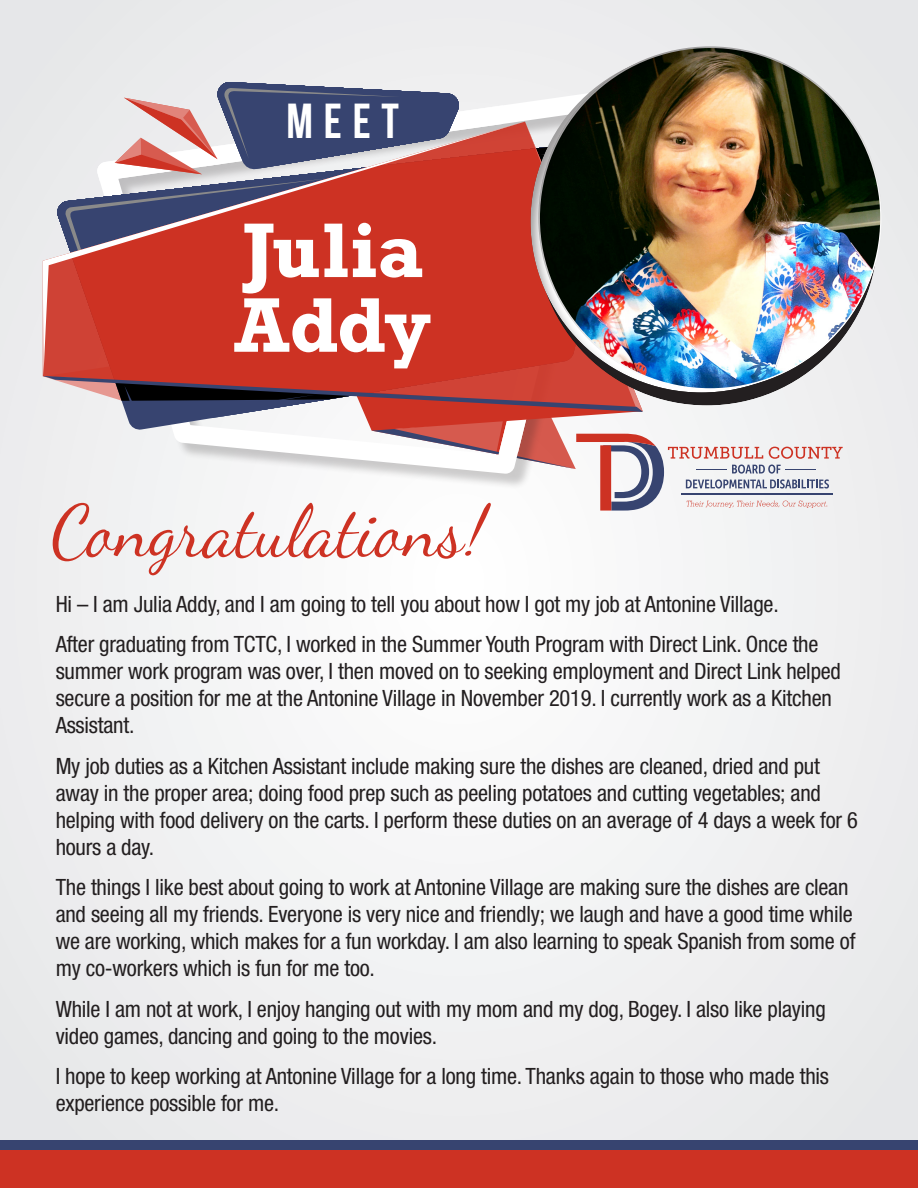
<style>
.page{position:relative;width:918px;height:1188px;background:#fff}
.page>*{position:absolute;margin:0;border:0;box-sizing:border-box;transform-origin:0 0}
.t1{font:700 78.75px/74.7px "Rockwell";color:#fff}
.t2{font:72.6px "Dancing Script OT";color:#cd3223}
.t3{font:700 49.2px "Bebas Neue";color:#fff}
.t4{font:condensed 22.5px/27px "Helvetica Neue";letter-spacing:-.01em;color:#231f20}
</style>
<div class="page">
<div style="left:0;top:0;width:918px;height:1161px;background:#efeff0"></div>
<div style="left:0;top:1140px;width:918px;height:9px;background:#374470"></div>
<div style="left:0;top:1151px;width:918px;height:37px;background:#cd3223"></div>
<div style="left:537px;top:45px;width:346px;height:346px;background:#231f20;opacity:.44"></div>
<img style="left:43px;top:82px;width:800px;height:429px">
<p class="t3" style="left:286px;top:94px;width:114px">Meet</p>
<p class="t1" style="left:234px;top:212px;width:198px">Julia<br>Addy</p>
<p class="t2" style="left:53px;top:488px;width:440px">Congratulations!</p>
<p class="t4" style="left:56px;top:590px;width:725px">Hi – I am Julia Addy, and I am going to tell you about how I got my job at Antonine Village.</p>
<p class="t4" style="left:56px;top:631px;width:787px">After graduating from TCTC, I worked in the Summer Youth Program with Direct Link. Once the summer work program was over, I then moved on to seeking employment and Direct Link helped secure a position for me at the Antonine Village in November 2019. I currently work as a Kitchen Assistant.</p>
<p class="t4" style="left:56px;top:752px;width:804px">My job duties as a Kitchen Assistant include making sure the dishes are cleaned, dried and put away in the proper area; doing food prep such as peeling potatoes and cutting vegetables; and helping with food delivery on the carts. I perform these duties on an average of 4 days a week for 6 hours a day.</p>
<p class="t4" style="left:56px;top:874px;width:801px">The things I like best about going to work at Antonine Village are making sure the dishes are clean and seeing all my friends. Everyone is very nice and friendly; we laugh and have a good time while we are working, which makes for a fun workday. I am also learning to speak Spanish from some of my co-workers which is fun for me too.</p>
<p class="t4" style="left:56px;top:995px;width:772px">While I am not at work, I enjoy hanging out with my mom and my dog, Bogey. I also like playing video games, dancing and going to the movies.</p>
<p class="t4" style="left:56px;top:1063px;width:775px">I hope to keep working at Antonine Village for a long time. Thanks again to those who made this experience possible for me.</p>
</div>
